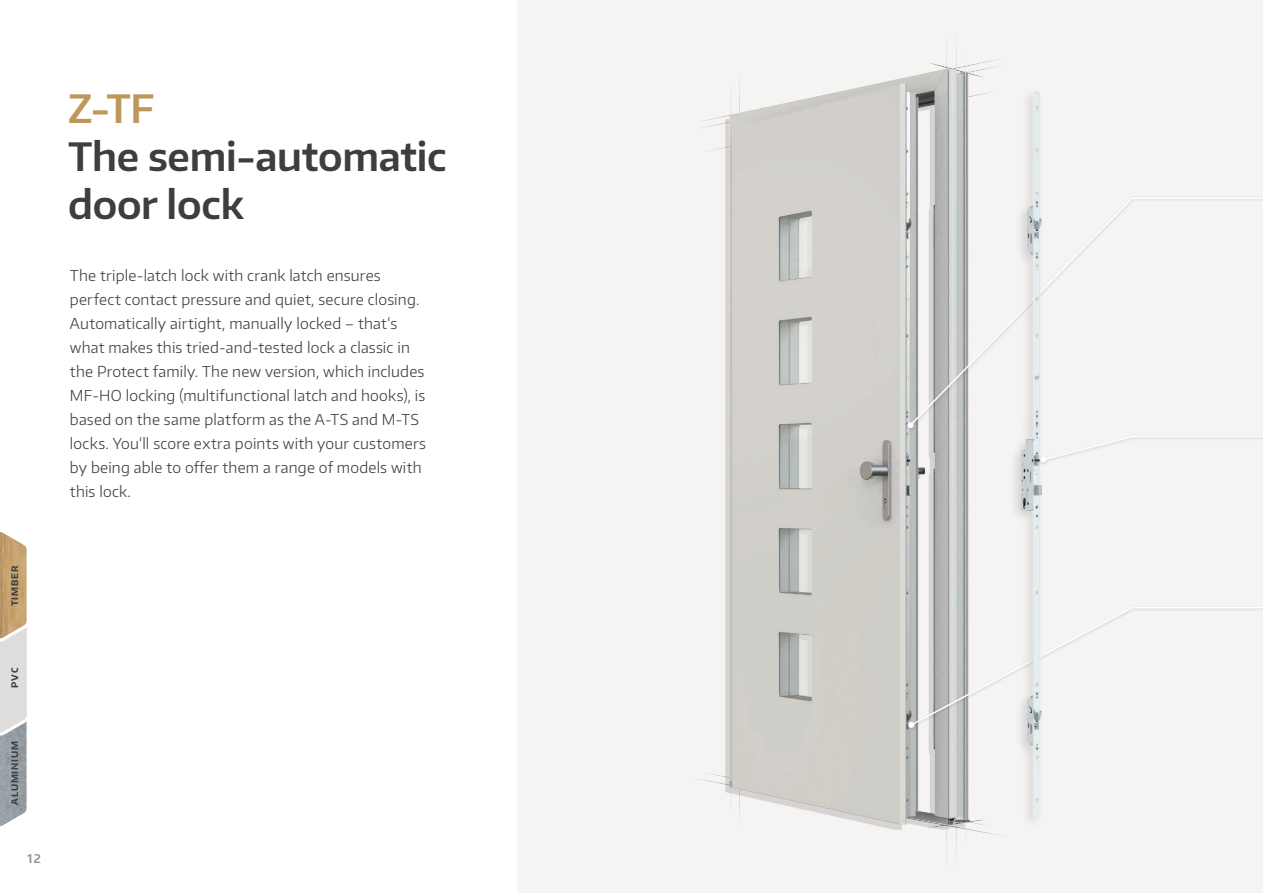
<style>
.page{position:relative;width:1263px;height:893px;background:#fff}
.page>*{position:absolute;margin:0;border:0;box-sizing:border-box;transform-origin:0 0}
.Headline_-_DARK{font:600 39px/48px "Encode Sans Normal";letter-spacing:-.005em;color:#3e3e3f}
.Headline_-_GOLD{font:600 39px "Encode Sans Normal";color:#be985a}
.Body_-_DARK{font:300 15px/24px "Encode Sans Normal";letter-spacing:.015em;color:#3e3e3f}
.t1{font:600 12px "Encode Sans Normal";color:#231f20}
.SRV_-_Material_-_DARK{font:700 9px "Encode Sans Normal";letter-spacing:.1em;color:#3e3e3f}
</style>
<div class="page">
<div style="left:518px;top:0;width:745px;height:893px;background:#f5f4f3"></div>
<svg style="left:0;top:532px;width:27px;height:294px;background:#c3baac"></svg>
<svg style="left:703px;top:47px;width:296px;height:104px"></svg>
<svg style="left:694px;top:773px;width:307px;height:75px"></svg>
<div style="left:725px;top:72px;width:240px;height:758px;background:#231f20;opacity:.15"></div>
<img style="left:730px;top:68px;width:239px;height:757px">
<div style="left:905px;top:195px;width:358px;height:237px;background:#231f20;opacity:.2"></div>
<svg style="left:908px;top:197px;width:355px;height:230px"></svg>
<svg style="left:907px;top:422px;width:6px;height:6px"></svg>
<div style="left:906px;top:605px;width:357px;height:127px;background:#231f20;opacity:.2"></div>
<div style="left:1009px;top:88px;width:36px;height:741px;background:#f5f4f3"></div>
<img style="left:1022px;top:91px;width:20px;height:726px">
<svg style="left:908px;top:435px;width:355px;height:293px"></svg>
<p class="SRV_-_Material_-_DARK" style="left:9px;top:606px;width:42px;rotate:-90deg">TIMBER</p>
<p class="SRV_-_Material_-_DARK" style="left:9px;top:688px;width:21px;rotate:-90deg">PVC</p>
<p class="SRV_-_Material_-_DARK" style="left:9px;top:805px;width:66px;rotate:-90deg">ALUMINIUM</p>
<p class="t1" style="left:27px;top:850px;width:15px">12</p>
<p class="Headline_-_GOLD" style="left:68px;top:83px;width:88px">Z-TF</p>
<p class="Headline_-_DARK" style="left:68px;top:131px;width:380px">The semi-automatic door lock</p>
<p class="Body_-_DARK" style="left:70px;top:263px;width:357px">The triple-latch lock with crank latch ensures perfect contact pressure and quiet, secure closing.<br>Automatically airtight, manually locked – that‘s what makes this tried-and-tested lock a classic in the Protect family. The new version, which includes MF-HO locking (multifunctional latch and hooks), is based on the same platform as the A-TS and M-TS locks. You‘ll score extra points with your customers by being able to offer them a range of models with this lock.</p>
</div>
